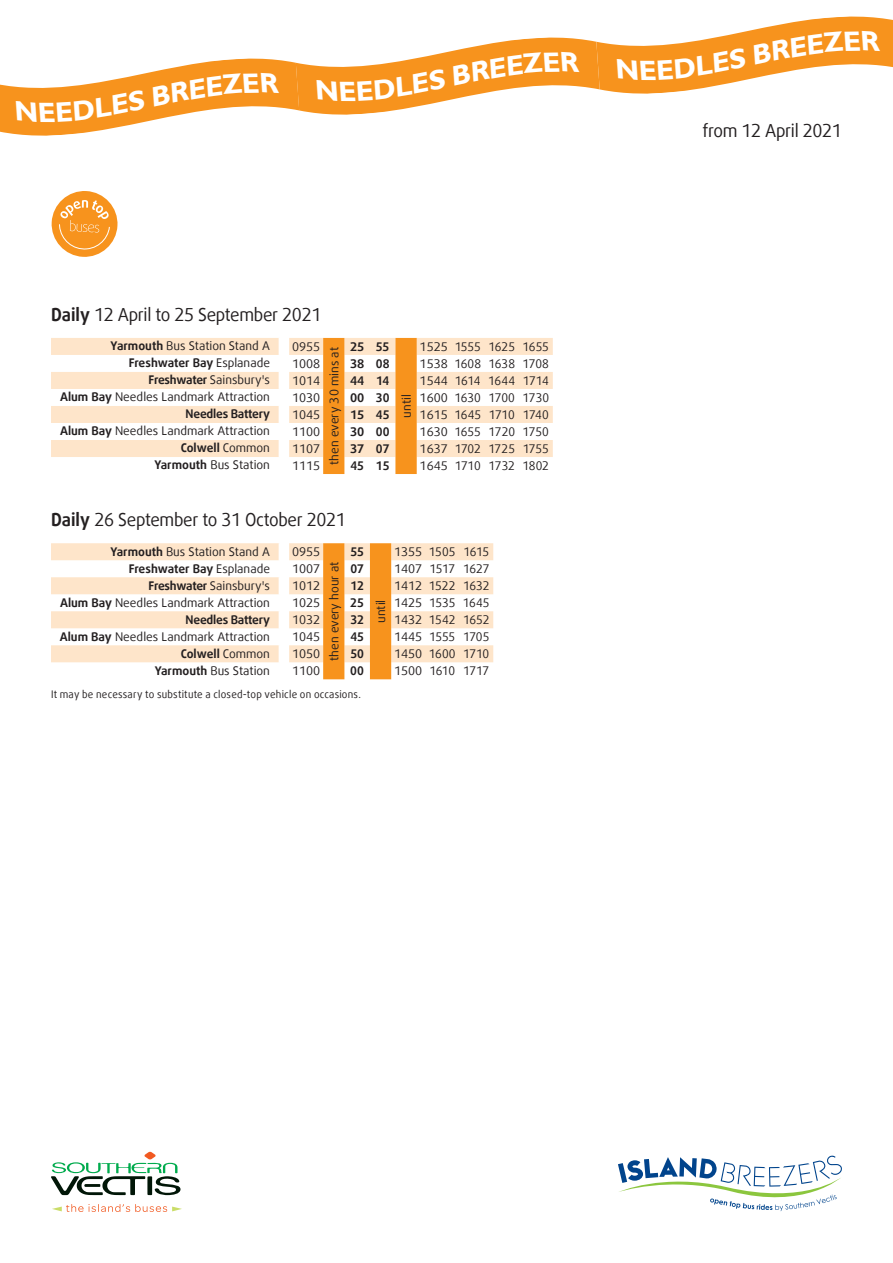
<style>
.page{position:relative;width:893px;height:1263px;background:#fff}
.page>*{position:absolute;margin:0;border:0;box-sizing:border-box;transform-origin:0 0}
.t1{font:700 28.2px "Gill Sans";color:#fff}
.t2{font:18px "Daxline Cyr TF";letter-spacing:-.02em;color:#231f20;scale:.95 1}
.t3{font:12px "Daxline Cyr TF";color:#231f20}
.t4{font:700 12px "Daxline Cyr TF";letter-spacing:-.01em;color:#231f20}
.t5{font:700 12px "Daxline Cyr TF";letter-spacing:-.01em;color:#231f20;scale:.95 1}
.t6{font:12px "Daxline Cyr TF";letter-spacing:-.02em;color:#231f20}
.t7{font:12px "Daxline Cyr TF";letter-spacing:-.025em;color:#231f20}
.t8{font:10.5px "Daxline Cyr TF";letter-spacing:.02em;color:#231f20;scale:.95 1}
.s1{font-weight:700}
.s2{font-weight:400}
</style>
<div class="page">
<svg style="left:618px;top:1155px;width:224px;height:56px"></svg>
<svg style="left:51px;top:1152px;width:130px;height:43px"></svg>
<svg style="left:52px;top:1204px;width:130px;height:8px"></svg>
<svg style="left:51px;top:191px;width:67px;height:66px"></svg>
<svg style="left:51px;top:338px;width:502px;height:119px;fill:#fee5ca"></svg>
<svg style="left:323px;top:338px;width:94px;height:136px"></svg>
<svg style="left:279px;top:338px;width:1px;height:119px"></svg>
<svg style="left:51px;top:543px;width:442px;height:119px;fill:#fee5ca"></svg>
<svg style="left:323px;top:543px;width:68px;height:136px"></svg>
<svg style="left:279px;top:543px;width:1px;height:119px"></svg>
<svg style="left:0;top:16px;width:893px;height:120px"></svg>
<h1 class="t1" style="left:39px;top:95px;width:22px">E</h1>
<h1 class="t1" style="left:339px;top:74px;width:22px">E</h1>
<h2 class="t2" style="left:51px;top:304px;width:286px"><span class="s1">Daily</span> 12 April to 25 September 2021</h2>
<p class="t3" style="left:111px;top:339px;width:161px"><span class="s1">Yarmouth</span> Bus Station Stand A</p>
<p class="t3" style="left:292px;top:340px;width:30px">0955</p>
<p class="t4" style="left:350px;top:339px;width:41px">25 55</p>
<p class="t3" style="left:420px;top:340px;width:131px">1525 1555 1625 1655</p>
<p class="t3" style="left:327px;top:465px;width:119px;rotate:-90deg">then every 30 mins at</p>
<p class="t4" style="left:129px;top:356px;width:143px">Freshwater Bay <span class="s2">Esplanade</span></p>
<p class="t3" style="left:292px;top:357px;width:30px">1008</p>
<p class="t4" style="left:350px;top:356px;width:41px">38 08</p>
<p class="t3" style="left:420px;top:357px;width:131px">1538 1608 1638 1708</p>
<p class="t3" style="left:149px;top:373px;width:123px"><span class="s1">Freshwater</span> Sainsbury's</p>
<p class="t3" style="left:292px;top:374px;width:30px">1014</p>
<p class="t4" style="left:350px;top:373px;width:41px">44 14</p>
<p class="t6" style="left:420px;top:374px;width:131px">1544 1614 1644 1714</p>
<p class="t3" style="left:60px;top:390px;width:211px"><span class="s1">Alum Bay</span> Needles Landmark Attraction</p>
<p class="t3" style="left:292px;top:391px;width:30px">1030</p>
<p class="t4" style="left:350px;top:390px;width:41px">00 30</p>
<p class="t3" style="left:420px;top:391px;width:131px">1600 1630 1700 1730</p>
<p class="t4" style="left:186px;top:407px;width:86px">Needles Battery</p>
<p class="t3" style="left:292px;top:408px;width:30px">1045</p>
<p class="t4" style="left:350px;top:407px;width:41px">15 45</p>
<p class="t3" style="left:420px;top:408px;width:131px">1615 1645 1710 1740</p>
<p class="t3" style="left:60px;top:424px;width:211px"><span class="s1">Alum Bay</span> Needles Landmark Attraction</p>
<p class="t3" style="left:292px;top:425px;width:30px">1100</p>
<p class="t4" style="left:350px;top:424px;width:41px">30 00</p>
<p class="t3" style="left:420px;top:425px;width:131px">1630 1655 1720 1750</p>
<p class="t4" style="left:181px;top:441px;width:91px">Colwell <span class="s2">Common</span></p>
<p class="t3" style="left:292px;top:442px;width:30px">1107</p>
<p class="t4" style="left:350px;top:441px;width:41px">37 07</p>
<p class="t3" style="left:420px;top:442px;width:131px">1637 1702 1725 1755</p>
<p class="t3" style="left:154px;top:458px;width:117px"><span class="s1">Yarmouth</span> Bus Station</p>
<p class="t3" style="left:292px;top:459px;width:30px">1115</p>
<p class="t5" style="left:350px;top:458px;width:43px">45 15</p>
<p class="t3" style="left:420px;top:459px;width:131px">1645 1710 1732 1802</p>
<p class="t3" style="left:399px;top:417px;width:25px;rotate:-90deg">until</p>
<h2 class="t2" style="left:51px;top:509px;width:312px"><span class="s1">Daily</span> 26 September to 31 October 2021</h2>
<p class="t3" style="left:110px;top:544px;width:161px"><span class="s1">Yarmouth</span> Bus Station Stand A</p>
<p class="t3" style="left:292px;top:545px;width:30px">0955</p>
<p class="t5" style="left:350px;top:545px;width:16px">55</p>
<p class="t3" style="left:394px;top:545px;width:96px">1355 1505 1615</p>
<p class="t3" style="left:327px;top:661px;width:101px;rotate:-90deg">then every hour at</p>
<p class="t4" style="left:129px;top:561px;width:143px">Freshwater Bay <span class="s2">Esplanade</span></p>
<p class="t3" style="left:292px;top:562px;width:30px">1007</p>
<p class="t5" style="left:350px;top:562px;width:16px">07</p>
<p class="t3" style="left:394px;top:562px;width:97px">1407 1517 1627</p>
<p class="t3" style="left:149px;top:578px;width:123px"><span class="s1">Freshwater</span> Sainsbury's</p>
<p class="t3" style="left:292px;top:579px;width:30px">1012</p>
<p class="t5" style="left:350px;top:579px;width:16px">12</p>
<p class="t3" style="left:394px;top:579px;width:97px">1412 1522 1632</p>
<p class="t3" style="left:60px;top:595px;width:211px"><span class="s1">Alum Bay</span> Needles Landmark Attraction</p>
<p class="t3" style="left:292px;top:596px;width:30px">1025</p>
<p class="t5" style="left:350px;top:596px;width:16px">25</p>
<p class="t3" style="left:394px;top:596px;width:97px">1425 1535 1645</p>
<p class="t4" style="left:186px;top:612px;width:86px">Needles Battery</p>
<p class="t3" style="left:292px;top:613px;width:30px">1032</p>
<p class="t5" style="left:350px;top:613px;width:16px">32</p>
<p class="t3" style="left:394px;top:613px;width:97px">1432 1542 1652</p>
<p class="t3" style="left:60px;top:629px;width:212px"><span class="s1">Alum Bay</span> Needles Landmark Attraction</p>
<p class="t3" style="left:292px;top:630px;width:30px">1045</p>
<p class="t5" style="left:350px;top:630px;width:16px">45</p>
<p class="t3" style="left:394px;top:630px;width:97px">1445 1555 1705</p>
<p class="t4" style="left:181px;top:646px;width:91px">Colwell <span class="s2">Common</span></p>
<p class="t3" style="left:292px;top:647px;width:30px">1050</p>
<p class="t5" style="left:350px;top:647px;width:16px">50</p>
<p class="t3" style="left:394px;top:647px;width:97px">1450 1600 1710</p>
<p class="t3" style="left:155px;top:663px;width:117px"><span class="s1">Yarmouth</span> Bus Station</p>
<p class="t3" style="left:292px;top:664px;width:30px">1100</p>
<p class="t5" style="left:350px;top:664px;width:16px">00</p>
<p class="t7" style="left:394px;top:664px;width:97px">1500 1610 1717</p>
<p class="t8" style="left:51px;top:688px;width:328px">It may be necessary to substitute a closed-top vehicle on occasions.</p>
<p class="t3" style="left:374px;top:623px;width:25px;rotate:-90deg">until</p>
<h1 class="t1" style="left:640px;top:53px;width:22px">E</h1>
<h2 class="t2" style="left:702px;top:120px;width:148px">from 12 April 2021</h2>
</div>
